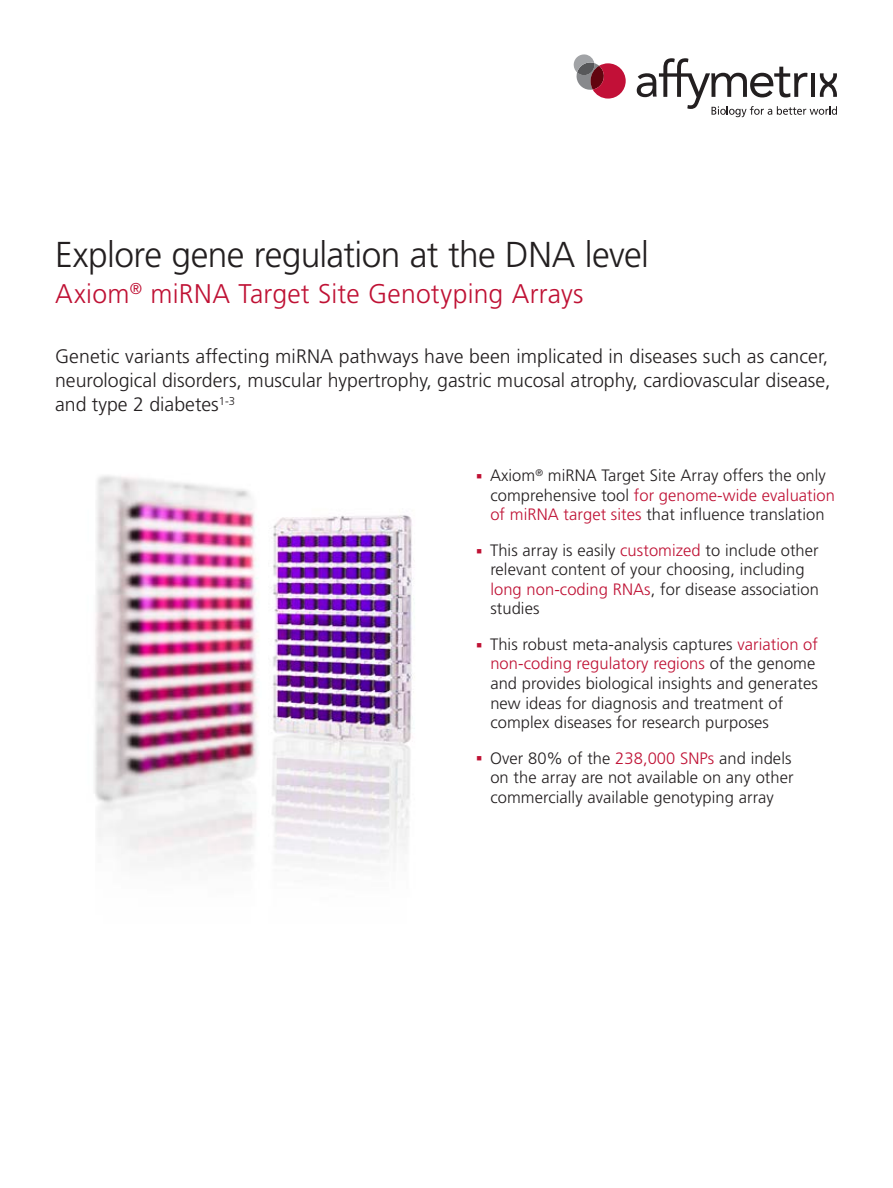
<style>
.page{position:relative;width:893px;height:1188px;background:#fff}
.page>*{position:absolute;margin:0;border:0;box-sizing:border-box;transform-origin:0 0}
.t1{font:300 36px "Frutiger LT Std";letter-spacing:-.02em;color:#231f20}
.t2{font:300 27px "Frutiger LT Std";letter-spacing:.01em;color:#bf1134}
.Body_paragraph{font:300 19.5px/24px "Frutiger LT Std";color:#231f20;text-align:justify}
.Bullet_Body_Paragrap{font:300 16.5px/19.5px "Frutiger LT Std";letter-spacing:.005em;color:#231f20}
.s1{color:#bf1134}
</style>
<div class="page">
<img style="left:94px;top:475px;width:321px;height:392px">
<svg style="left:573px;top:54px;width:52px;height:45px"></svg>
<svg style="left:636px;top:58px;width:200px;height:59px"></svg>
<p class="t1" style="left:55px;top:235px;width:595px">Explore gene regulation at the DNA level</p>
<p class="t2" style="left:55px;top:279px;width:529px">Axiom<sup>®</sup> miRNA Target Site Genotyping Arrays</p>
<p class="Body_paragraph" style="left:55px;top:345px;width:776px">Genetic variants affecting miRNA pathways have been implicated in diseases such as cancer, neurological disorders, muscular hypertrophy, gastric mucosal atrophy, cardiovascular disease, and type 2 diabetes<sup>1-3</sup></p>
<p class="Bullet_Body_Paragrap" style="left:490px;top:466px;width:346px;text-indent:-14px"><span class="s1">■</span> Axiom<sup>®</sup> miRNA Target Site Array offers the only comprehensive tool <span class="s1">for genome-wide evaluation of miRNA target sites</span> that influence translation</p>
<p class="Bullet_Body_Paragrap" style="left:490px;top:541px;width:330px;text-indent:-14px"><span class="s1">■</span> This array is easily <span class="s1">customized</span> to include other relevant content of your choosing, including <span class="s1">long non-coding RNAs</span>, for disease association studies</p>
<p class="Bullet_Body_Paragrap" style="left:490px;top:635px;width:329px;text-indent:-14px"><span class="s1">■</span> This robust meta-analysis captures <span class="s1">variation of non-coding regulatory regions</span> of the genome and provides biological insights and generates new ideas for diagnosis and treatment of complex diseases for research purposes</p>
<p class="Bullet_Body_Paragrap" style="left:490px;top:748px;width:304px;text-indent:-14px"><span class="s1">■</span> Over 80% of the <span class="s1">238,000 SNPs</span> and indels on the array are not available on any other commercially available genotyping array</p>
</div>
